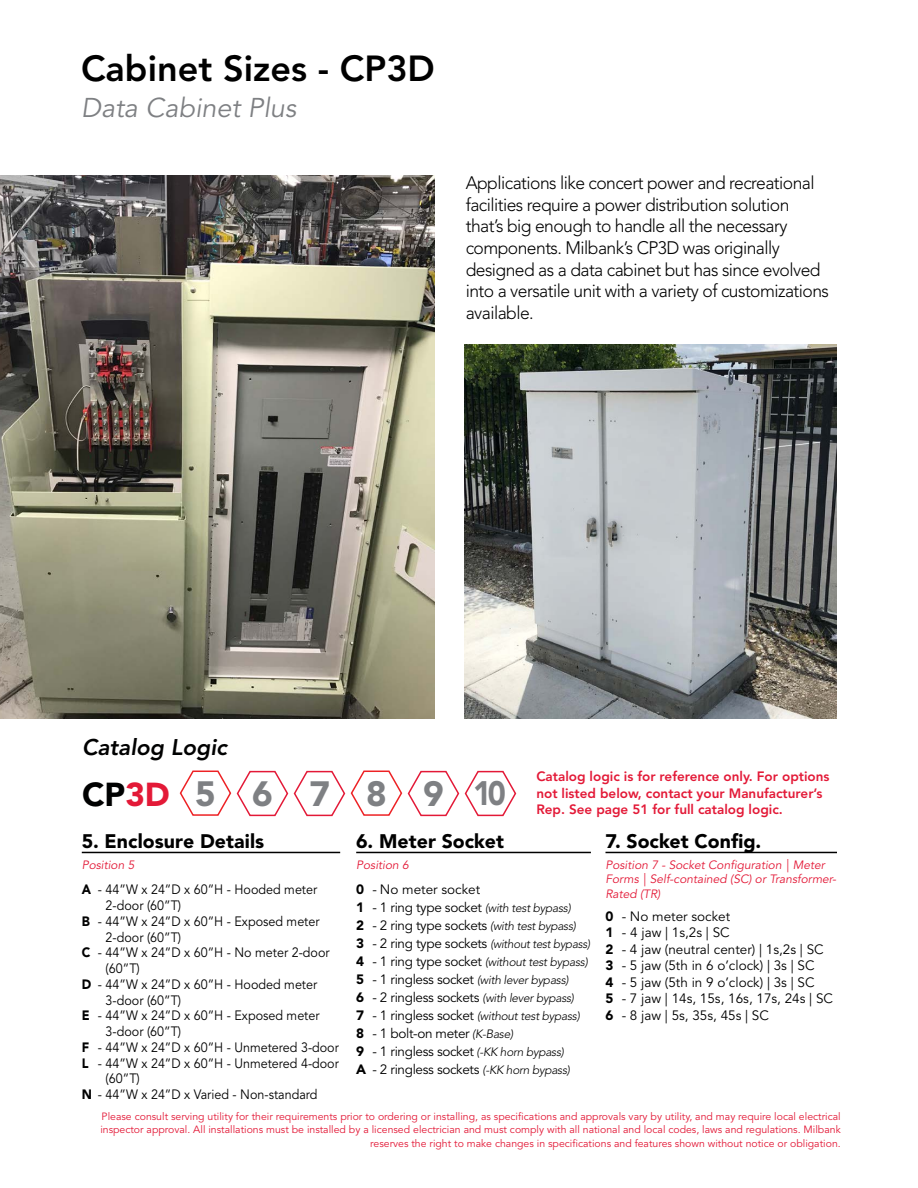
<style>
.page{position:relative;width:918px;height:1188px;background:#fff}
.page>*{position:absolute;margin:0;border:0;box-sizing:border-box;transform-origin:0 0}
.t1{font:800 36px "Avenir LT Std";color:#000}
.t2{font:900 34.95px "Avenir LT Std";letter-spacing:1.045em;color:#7e8083}
.t3{font:900 33px "Avenir LT Std";color:#000101}
.t4{font:italic 27px "Avenir LT Std";color:#7e8083}
.t5{font:italic 800 22.5px "Avenir LT Std";color:#000101}
.t6{font:900 19.5px "Avenir LT Std";letter-spacing:.005em;color:#000}
.t7{font:300 18px/21.6px "Avenir LT Std";letter-spacing:-.03em;color:#000}
.t8{font:13.5px "Avenir LT Std";color:#000101;scale:.93 1}
.t9{font:13.5px/18px "Avenir LT Std";letter-spacing:-.025em;color:#000101}
.t10{font:13.5px/16.5px "Avenir LT Std";color:#000101}
.t11{font:800 13.5px/16.5px "Avenir LT Std";color:#e31937}
.t12{font:italic 300 12px/18px "Avenir LT Std";letter-spacing:-.025em;color:#000101}
.t13{font:italic 12px/14.4px "Avenir LT Std";color:#e31937}
.t14{font:10.5px/13.5px "Avenir LT Std";color:#e31937;text-align:right}
.s1{color:#e31937}
.s2{font-size:33.75px}
.s3{font-weight:900}
.s4{font-weight:300;font-style:italic;font-size:12px}
.s5{font-weight:900;font-style:normal;font-size:13.5px}
.s6{font-weight:400;font-style:normal;font-size:13.5px}
</style>
<div class="page">
<img style="left:464px;top:345px;width:373px;height:373px">
<img style="left:0;top:176px;width:434px;height:543px">
<svg style="left:179px;top:770px;width:338px;height:47px"></svg>
<hr style="left:82px;top:852px;width:258px;height:1px;background:#000">
<hr style="left:356px;top:852px;width:235px;height:1px;background:#000">
<hr style="left:605px;top:852px;width:232px;height:1px;background:#000">
<h1 class="t1" style="left:81px;top:47px;width:355px">Cabinet Sizes - CP3D</h1>
<h3 class="t4" style="left:81px;top:92px;width:217px">Data Cabinet Plus</h3>
<p class="t7" style="left:466px;top:172px;width:365px">Applications like concert power and recreational facilities require a power distribution solution that’s big enough to handle all the necessary components. Milbank’s CP3D was originally designed as a data cabinet but has since evolved into a versatile unit with a variety of customizations available.</p>
<h3 class="t5" style="left:82px;top:733px;width:147px">Catalog Logic</h3>
<h3 class="t3" style="left:82px;top:774px;width:89px">CP<span class="s1">3D</span></h3>
<p class="t11" style="left:536px;top:768px;width:295px">Catalog logic is for reference only. For options not listed below, contact your Manufacturer’s</p>
<h2 class="t2" style="left:195px;top:773px;width:312px">56789<span class="s2">10</span></h2>
<p class="t11" style="left:536px;top:801px;width:248px">Rep. See page 51 for full catalog logic.</p>
<h3 class="t6" style="left:82px;top:829px;width:184px">5. Enclosure Details</h3>
<p class="t13" style="left:82px;top:858px;width:54px">Position 5</p>
<p class="t8" style="left:82px;top:881px;width:255px"><span class="s3">A</span> - 44”W x 24”D x 60”H - Hooded meter</p>
<p class="t8" style="left:106px;top:898px;width:83px">2-door (60”T)</p>
<p class="t8" style="left:82px;top:913px;width:257px"><span class="s3">B</span> - 44”W x 24”D x 60”H - Exposed meter</p>
<p class="t8" style="left:106px;top:929px;width:83px">2-door (60”T)</p>
<p class="t8" style="left:82px;top:945px;width:268px"><span class="s3">C</span> - 44”W x 24”D x 60”H - No meter 2-door</p>
<p class="t8" style="left:106px;top:961px;width:38px">(60”T)</p>
<p class="t8" style="left:82px;top:976px;width:255px"><span class="s3">D</span> - 44”W x 24”D x 60”H - Hooded meter</p>
<p class="t8" style="left:106px;top:992px;width:83px">3-door (60”T)</p>
<p class="t8" style="left:82px;top:1008px;width:257px"><span class="s3">E</span> - 44”W x 24”D x 60”H - Exposed meter</p>
<p class="t8" style="left:106px;top:1024px;width:83px">3-door (60”T)</p>
<p class="t8" style="left:82px;top:1039px;width:278px"><span class="s3">F</span> - 44”W x 24”D x 60”H - Unmetered 3-door</p>
<p class="t8" style="left:82px;top:1055px;width:278px"><span class="s3">L</span> - 44”W x 24”D x 60”H - Unmetered 4-door</p>
<p class="t8" style="left:106px;top:1071px;width:38px">(60”T)</p>
<p class="t8" style="left:82px;top:1087px;width:255px"><span class="s3">N</span> - 44”W x 24”D x Varied - Non-standard</p>
<h3 class="t6" style="left:356px;top:829px;width:149px">6. Meter Socket</h3>
<p class="t13" style="left:356px;top:858px;width:54px">Position 6</p>
<p class="t9" style="left:356px;top:880px;width:221px"><span class="s3">0</span> - No meter socket<br><span class="s3">1</span> - 1 ring type socket <span class="s4">(with test bypass)<br></span><span class="s3">2</span> - 2 ring type sockets <span class="s4">(with test bypass)</span></p>
<p class="t12" style="left:356px;top:935px;width:235px"><span class="s5">3</span> <span class="s6">- 2 ring type sockets</span> (without test bypass)<br><span class="s5">4</span> <span class="s6">- 1 ring type socket</span> (without test bypass)<br><span class="s5">5</span> <span class="s6">- 1 ringless socket</span> (with lever bypass)</p>
<p class="t9" style="left:356px;top:988px;width:219px"><span class="s3">6</span> - 2 ringless sockets <span class="s4">(with lever bypass)</span></p>
<p class="t12" style="left:356px;top:1007px;width:225px"><span class="s5">7</span> <span class="s6">- 1 ringless socket</span> (without test bypass)</p>
<p class="t9" style="left:356px;top:1024px;width:215px"><span class="s3">8</span> - 1 bolt-on meter <span class="s4">(K-Base)<br></span><span class="s3">9</span> - 1 ringless socket <span class="s4">(-KK horn bypass)<br></span><span class="s3">A</span> - 2 ringless sockets <span class="s4">(-KK horn bypass)</span></p>
<h3 class="t6" style="left:605px;top:829px;width:157px">7. Socket Config.</h3>
<p class="t13" style="left:605px;top:858px;width:232px">Position 7 - Socket Configuration | Meter<br>Forms | Self-contained (SC) or Transformer-<br>Rated (TR)</p>
<p class="t10" style="left:605px;top:908px;width:229px"><span class="s3">0</span> - No meter socket<br><span class="s3">1</span> - 4 jaw | 1s,2s | SC<br><span class="s3">2</span> - 4 jaw (neutral center) | 1s,2s | SC<br><span class="s3">3</span> - 5 jaw (5th in 6 o’clock) | 3s | SC<br><span class="s3">4</span> - 5 jaw (5th in 9 o’clock) | 3s | SC<br><span class="s3">5</span> - 7 jaw | 14s, 15s, 16s, 17s, 24s | SC<br><span class="s3">6</span> - 8 jaw | 5s, 35s, 45s | SC</p>
<p class="t14" style="left:100px;top:1110px;width:742px">Please consult serving utility for their requirements prior to ordering or installing, as specifications and approvals vary by utility, and may require local electrical inspector approval. All installations must be installed by a licensed electrician and must comply with all national and local codes, laws and regulations. Milbank reserves the right to make changes in specifications and features shown without notice or obligation.</p>
</div>
